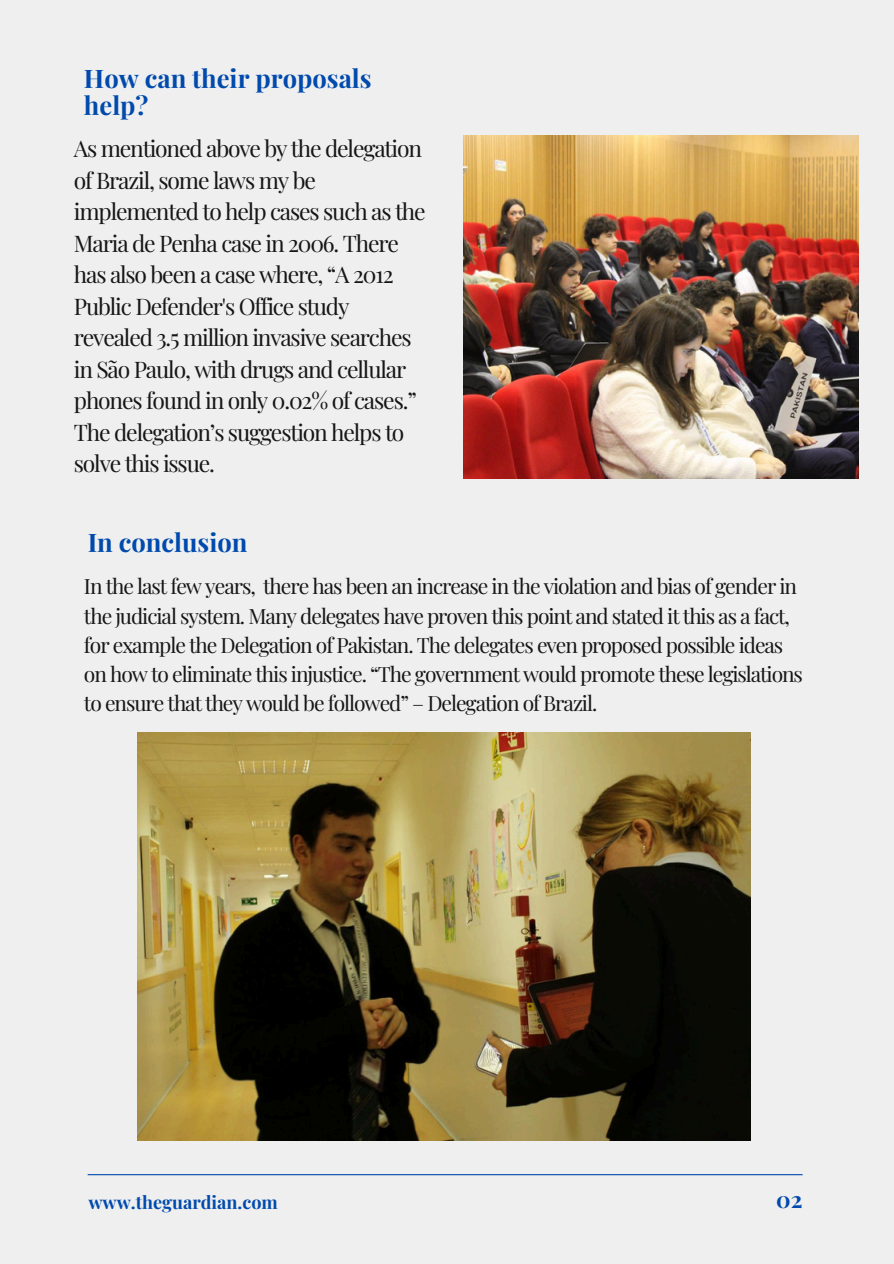
<style>
.page{position:relative;width:894px;height:1264px;background:#fff}
.page>*{position:absolute;margin:0;border:0;box-sizing:border-box;transform-origin:0 0}
.t1{font:700 25.5px/27px "Playfair Display";color:#004aad}
.t2{font:22.8px/31.5px "Playfair Display";letter-spacing:-.05em;color:#171515}
.t3{font:700 22.5px "Playfair Display";color:#004aad}
.t4{font:21px/29.2px "Playfair Display";letter-spacing:-.05em;color:#171515}
.t5{font:700 18px "Playfair Display";color:#004aad}
</style>
<div class="page">
<div style="left:0;top:0;width:893px;height:1263px;background:#efefef"></div>
<img style="left:463px;top:136px;width:395px;height:342px">
<hr style="left:88px;top:1174px;width:714px;height:1px;background:#004aad">
<img style="left:138px;top:733px;width:612px;height:407px">
<h1 class="t1" style="left:84px;top:64px;width:289px">How can their proposals help?</h1>
<h2 class="t2" style="left:74px;top:132px;width:353px">As mentioned above by the delegation of Brazil, some laws my be implemented to help cases such as the Maria de Penha case in 2006. There has also been a case where, “A 2012<br>Public Defender's Office study revealed 3.5 million invasive searches in São Paulo, with drugs and cellular phones found in only 0.02% of cases.” The delegation’s suggestion helps to solve this issue.</h2>
<h1 class="t1" style="left:88px;top:528px;width:161px">In conclusion</h1>
<p class="t4" style="left:84px;top:571px;width:720px">In the last few years, there has been an increase in the violation and bias of gender in the judicial system. Many delegates have proven this point and stated it this as a fact, for example the Delegation of Pakistan. The delegates even proposed possible ideas on how to eliminate this injustice. “The government would promote these legislations to ensure that they would be followed” – Delegation of Brazil.</p>
<h2 class="t5" style="left:88px;top:1189px;width:191px">www.theguardian.com</h2>
<p class="t3" style="left:776px;top:1183px;width:28px">02</p>
</div>
